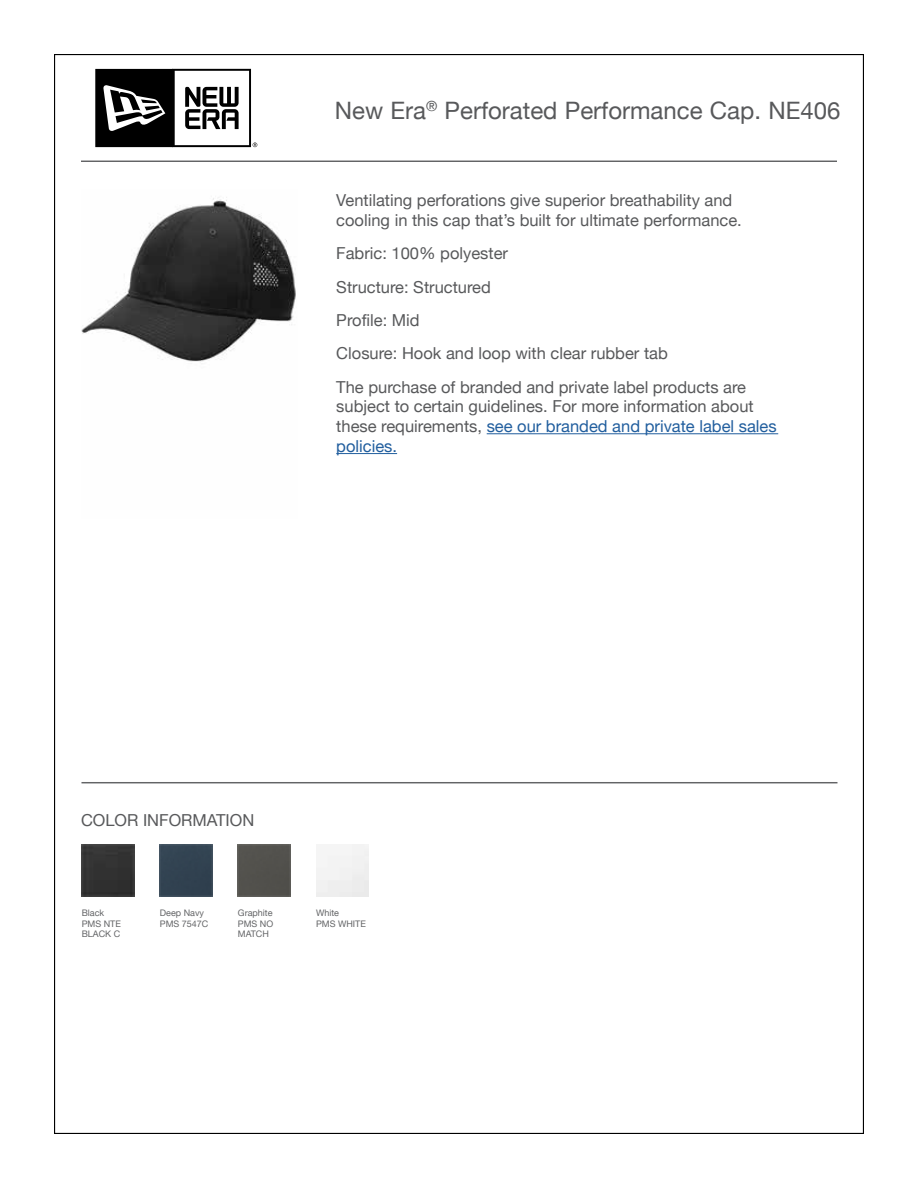
<style>
.page{position:relative;width:918px;height:1188px;background:#fff}
.page>*{position:absolute;margin:0;border:0;box-sizing:border-box;transform-origin:0 0}
.t1{font:24px "Helvetica Neue";color:#58595b}
.t2{font:16.5px/33.3px "Helvetica Neue";color:#58595b}
.t3{font:9px/10.8px "Helvetica Neue";color:#636466}
.s1{color:#215e9e}
</style>
<div class="page">
<hr style="left:81px;top:161px;width:756px;height:1px;background:#636466">
<svg style="left:95px;top:69px;width:162px;height:78px"></svg>
<hr style="left:487px;top:433px;width:291px;height:1px;background:#215e9e">
<hr style="left:336px;top:453px;width:61px;height:1px;background:#215e9e">
<img style="left:82px;top:844px;width:52px;height:53px">
<div style="left:160px;top:844px;width:52px;height:53px;background:#324351"></div>
<div style="left:238px;top:844px;width:52px;height:53px;background:#52514d"></div>
<hr style="left:81px;top:782px;width:756px;height:1px;background:#636466">
<img style="left:81px;top:197px;width:215px;height:165px">
<h1 class="t1" style="left:335px;top:96px;width:507px">New Era<sup>®</sup> Perforated Performance Cap. NE406</h1>
<p class="t2" style="left:336px;top:190px;width:407px;line-height:19.8px">Ventilating perforations give superior breathability and cooling in this cap that’s built for ultimate performance.</p>
<p class="t2" style="left:336px;top:237px;width:411px">Fabric: 100% polyester<br>Structure: Structured<br>Profile: Mid<br>Closure: Hook and loop with clear rubber tab<br>The purchase of branded and private label products are</p>
<p class="t2" style="left:336px;top:396px;width:442px;line-height:19.8px">subject to certain guidelines. For more information about these requirements, <span class="s1">see our branded and private label sales policies.</span></p>
<p class="t2" style="left:81px;top:803px;width:175px">COLOR INFORMATION</p>
<p class="t3" style="left:82px;top:907px;width:41px">Black<br>PMS NTE<br>BLACK C</p>
<p class="t3" style="left:160px;top:907px;width:50px">Deep Navy<br>PMS 7547C</p>
<p class="t3" style="left:238px;top:907px;width:37px;text-align:justify">Graphite PMS NO MATCH</p>
<p class="t3" style="left:316px;top:907px;width:51px">White<br>PMS WHITE</p>
</div>
